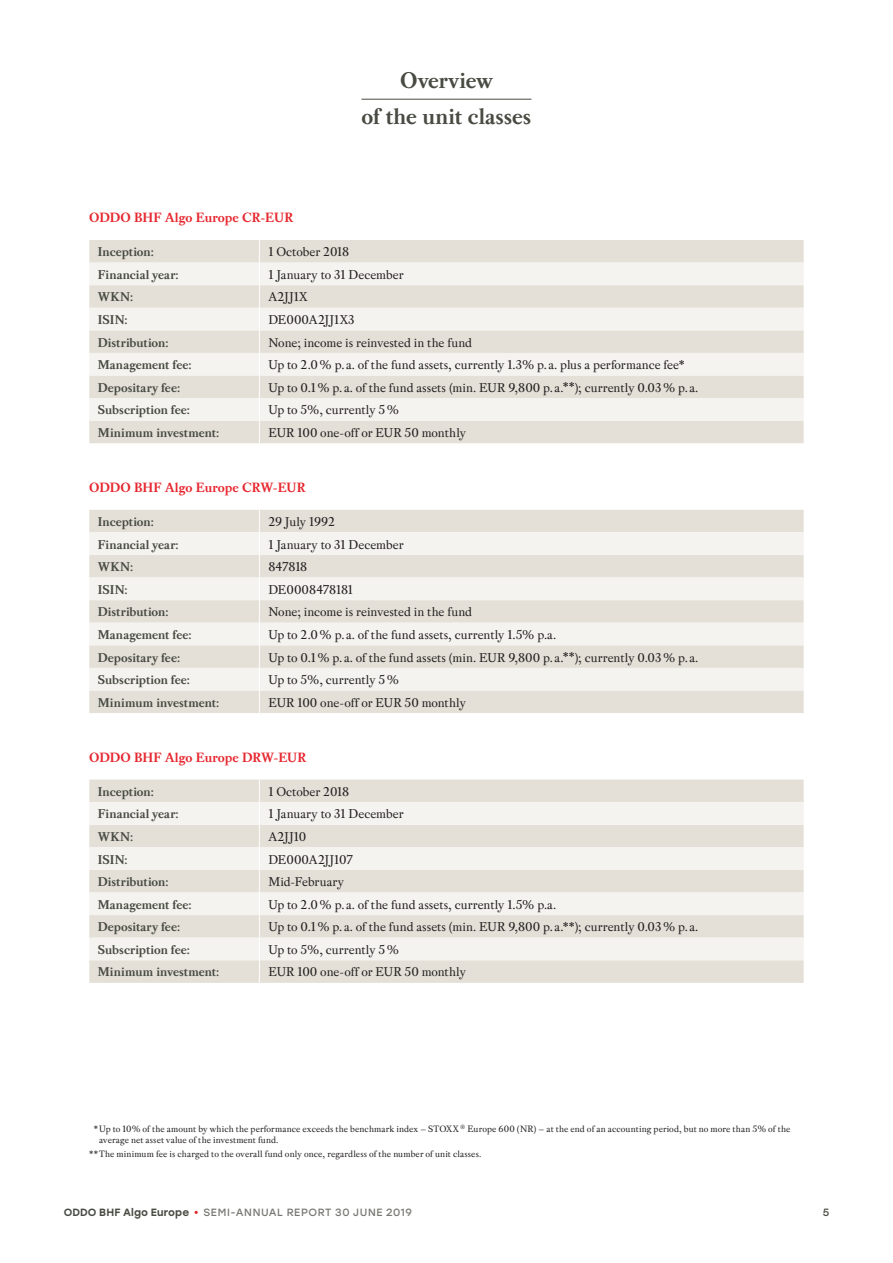
<style>
.page{position:relative;width:893px;height:1263px;background:#fff}
.page>*{position:absolute;margin:0;border:0;box-sizing:border-box;transform-origin:0 0}
.t1{font:700 24px/36px "Pradell";color:#484b42;text-align:center}
.t2{font:700 14.25px "Pradell";color:#e6272f}
.t3{font:13.5px "Pradell";color:#231f20}
.t4{font:700 13.5px "Pradell";color:#484b42}
.t5{font:10.5px "Stolzl";letter-spacing:.055em;color:#767871}
.t6{font:500 10.5px "Stolzl";letter-spacing:.01em;color:#484b42}
.t7{font:10.5px "Stolzl";color:#484b42}
.t8{font:9.75px/11.2px "Pradell";letter-spacing:.01em;color:#231f20}
</style>
<div class="page">
<hr style="left:361px;top:99px;width:170px;height:1px;background:#484b42">
<div style="left:89px;top:240px;width:715px;height:203px;background:#e4e0d7"></div>
<svg style="left:89px;top:263px;width:715px;height:158px;fill:#f4f3ef"></svg>
<svg style="left:259px;top:240px;width:1px;height:203px"></svg>
<div style="left:89px;top:510px;width:715px;height:203px;background:#e4e0d7"></div>
<svg style="left:89px;top:532px;width:715px;height:158px;fill:#f4f3ef"></svg>
<svg style="left:259px;top:510px;width:1px;height:203px"></svg>
<div style="left:89px;top:779px;width:715px;height:204px;background:#e4e0d7"></div>
<svg style="left:89px;top:802px;width:715px;height:158px;fill:#f4f3ef"></svg>
<svg style="left:259px;top:779px;width:1px;height:204px"></svg>
<h1 class="t1" style="left:361px;top:63px;width:172px">Overview<br>of the unit classes</h1>
<p class="t2" style="left:89px;top:209px;width:206px">ODDO BHF Algo Europe CR-EUR</p>
<p class="t4" style="left:98px;top:244px;width:58px">Inception:</p>
<p class="t3" style="left:268px;top:244px;width:82px">1 October 2018</p>
<p class="t4" style="left:98px;top:267px;width:82px">Financial year:</p>
<p class="t3" style="left:268px;top:266px;width:137px">1 January to 31 December</p>
<p class="t4" style="left:98px;top:289px;width:37px">WKN:</p>
<p class="t3" style="left:268px;top:289px;width:41px">A2JJ1X</p>
<p class="t4" style="left:98px;top:312px;width:31px">ISIN:</p>
<p class="t3" style="left:268px;top:311px;width:88px">DE000A2JJ1X3</p>
<p class="t4" style="left:98px;top:335px;width:72px">Distribution:</p>
<p class="t3" style="left:268px;top:334px;width:205px">None; income is reinvested in the fund</p>
<p class="t4" style="left:98px;top:357px;width:95px">Management fee:</p>
<p class="t3" style="left:268px;top:357px;width:418px">Up to 2.0% p. a. of the fund assets, currently 1.3% p. a. plus a performance fee*</p>
<p class="t4" style="left:98px;top:380px;width:84px">Depositary fee:</p>
<p class="t3" style="left:268px;top:379px;width:432px">Up to 0.1% p. a. of the fund assets (min. EUR 9,800 p. a.**); currently 0.03% p. a.</p>
<p class="t4" style="left:98px;top:402px;width:94px">Subscription fee:</p>
<p class="t3" style="left:268px;top:402px;width:132px">Up to 5%, currently 5%</p>
<p class="t4" style="left:98px;top:425px;width:123px">Minimum investment:</p>
<p class="t3" style="left:268px;top:424px;width:199px">EUR 100 one-off or EUR 50 monthly</p>
<p class="t2" style="left:89px;top:479px;width:218px">ODDO BHF Algo Europe CRW-EUR</p>
<p class="t4" style="left:98px;top:514px;width:58px">Inception:</p>
<p class="t3" style="left:268px;top:513px;width:68px">29 July 1992</p>
<p class="t4" style="left:98px;top:537px;width:82px">Financial year:</p>
<p class="t3" style="left:268px;top:536px;width:137px">1 January to 31 December</p>
<p class="t4" style="left:98px;top:559px;width:37px">WKN:</p>
<p class="t3" style="left:268px;top:559px;width:40px">847818</p>
<p class="t4" style="left:98px;top:582px;width:31px">ISIN:</p>
<p class="t3" style="left:268px;top:581px;width:86px">DE0008478181</p>
<p class="t4" style="left:98px;top:604px;width:72px">Distribution:</p>
<p class="t3" style="left:268px;top:604px;width:205px">None; income is reinvested in the fund</p>
<p class="t4" style="left:98px;top:627px;width:95px">Management fee:</p>
<p class="t3" style="left:268px;top:626px;width:289px">Up to 2.0% p. a. of the fund assets, currently 1.5% p.a.</p>
<p class="t4" style="left:98px;top:649px;width:84px">Depositary fee:</p>
<p class="t3" style="left:268px;top:649px;width:432px">Up to 0.1% p. a. of the fund assets (min. EUR 9,800 p. a.**); currently 0.03% p. a.</p>
<p class="t4" style="left:98px;top:672px;width:94px">Subscription fee:</p>
<p class="t3" style="left:268px;top:671px;width:132px">Up to 5%, currently 5%</p>
<p class="t4" style="left:98px;top:695px;width:123px">Minimum investment:</p>
<p class="t3" style="left:268px;top:694px;width:199px">EUR 100 one-off or EUR 50 monthly</p>
<p class="t2" style="left:89px;top:749px;width:219px">ODDO BHF Algo Europe DRW-EUR</p>
<p class="t4" style="left:98px;top:784px;width:58px">Inception:</p>
<p class="t3" style="left:268px;top:783px;width:82px">1 October 2018</p>
<p class="t4" style="left:98px;top:806px;width:82px">Financial year:</p>
<p class="t3" style="left:268px;top:806px;width:137px">1 January to 31 December</p>
<p class="t4" style="left:98px;top:829px;width:37px">WKN:</p>
<p class="t3" style="left:268px;top:828px;width:39px">A2JJ10</p>
<p class="t4" style="left:98px;top:851px;width:31px">ISIN:</p>
<p class="t3" style="left:268px;top:851px;width:86px">DE000A2JJ107</p>
<p class="t4" style="left:98px;top:874px;width:72px">Distribution:</p>
<p class="t3" style="left:268px;top:873px;width:77px">Mid-February</p>
<p class="t4" style="left:98px;top:897px;width:95px">Management fee:</p>
<p class="t3" style="left:268px;top:896px;width:289px">Up to 2.0% p. a. of the fund assets, currently 1.5% p.a.</p>
<p class="t4" style="left:98px;top:919px;width:84px">Depositary fee:</p>
<p class="t3" style="left:268px;top:919px;width:432px">Up to 0.1% p. a. of the fund assets (min. EUR 9,800 p. a.**); currently 0.03% p. a.</p>
<p class="t4" style="left:98px;top:942px;width:94px">Subscription fee:</p>
<p class="t3" style="left:268px;top:941px;width:132px">Up to 5%, currently 5%</p>
<p class="t4" style="left:98px;top:964px;width:123px">Minimum investment:</p>
<p class="t3" style="left:268px;top:964px;width:199px">EUR 100 one-off or EUR 50 monthly</p>
<p class="t8" style="left:99px;top:1123px;width:693px;text-indent:-5px">* Up to 10% of the amount by which the performance exceeds the benchmark index – STOXX <sup>®</sup> Europe 600 (NR) – at the end of an accounting period, but no more than 5% of the average net asset value of the investment fund.</p>
<p class="t8" style="left:89px;top:1148px;width:394px">** The minimum fee is charged to the overall fund only once, regardless of the number of unit classes.</p>
<p class="t6" style="left:64px;top:1205px;width:127px">ODDO BHF Algo Europe</p>
<p class="t5" style="left:204px;top:1205px;width:210px">SEMI-ANNUAL REPORT 30 JUNE 2019</p>
<p class="t7" style="left:823px;top:1205px;width:8px">5</p>
</div>
